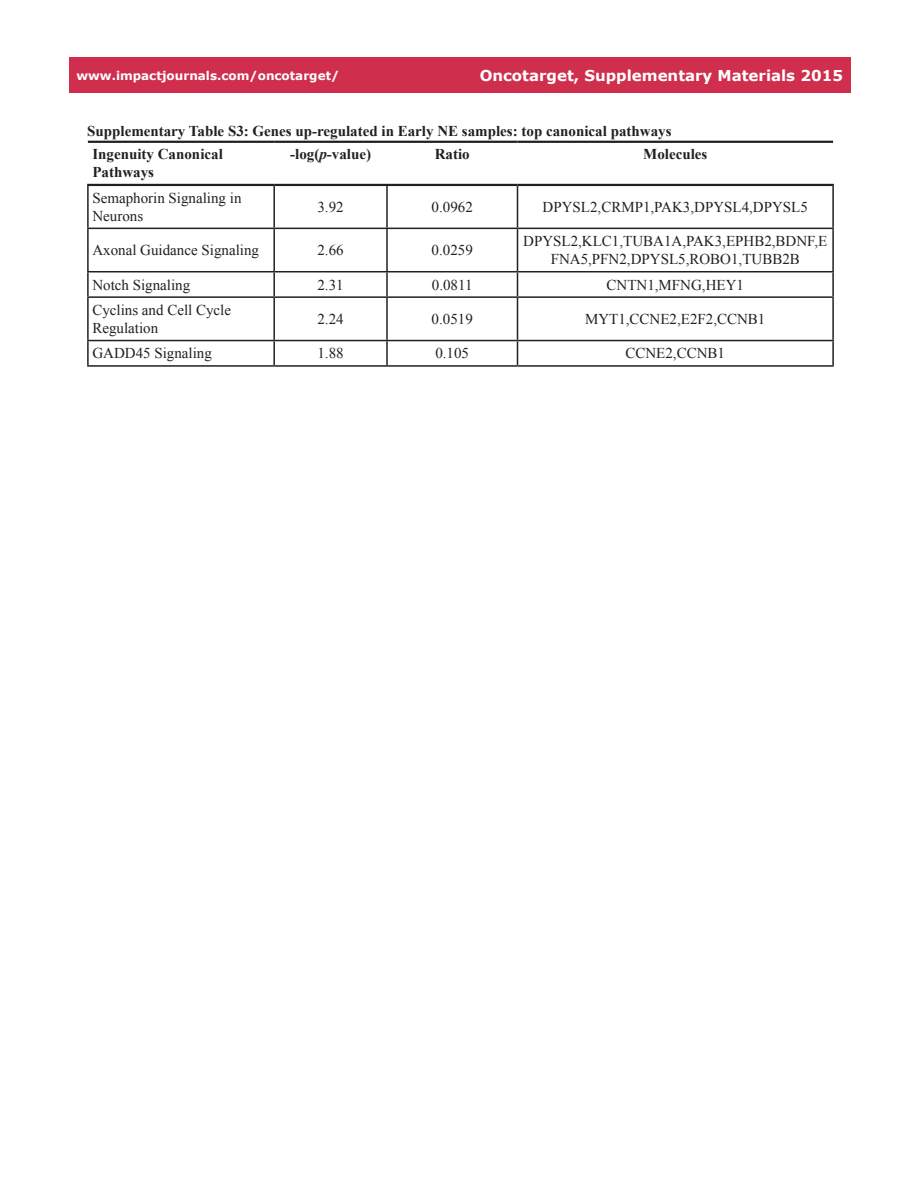
<style>
.page{position:relative;width:918px;height:1188px;background:#fff}
.page>*{position:absolute;margin:0;border:0;box-sizing:border-box;transform-origin:0 0}
.TableText_Center{font:15px/18px "Times New Roman";color:#231f20;text-align:center}
.Table_head{font:700 15px/18px "Times New Roman";color:#231f20}
.TableText{font:15px/18px "Times New Roman";color:#231f20}
.t1{font:700 15px "Verdana";color:#fff}
.t2{font:700 12px "Verdana";color:#fff}
.s1{font-style:italic}
</style>
<div class="page">
<div style="left:69px;top:57px;width:781px;height:36px;background:#cf2e4c"></div>
<svg style="left:88px;top:183px;width:745px;height:1px"></svg>
<hr style="left:88px;top:141px;width:186px;height:2px;background:#231f20">
<hr style="left:274px;top:141px;width:113px;height:2px;background:#231f20">
<hr style="left:387px;top:141px;width:131px;height:2px;background:#231f20">
<hr style="left:518px;top:141px;width:315px;height:2px;background:#231f20">
<hr style="left:87px;top:184px;width:187px;height:2px;background:#231f20">
<hr style="left:274px;top:184px;width:113px;height:2px;background:#231f20">
<hr style="left:387px;top:184px;width:131px;height:2px;background:#231f20">
<hr style="left:518px;top:184px;width:316px;height:2px;background:#231f20">
<hr style="left:87px;top:186px;width:2px;height:42px;background:#231f20">
<hr style="left:832px;top:186px;width:2px;height:42px;background:#231f20">
<hr style="left:87px;top:229px;width:2px;height:42px;background:#231f20">
<hr style="left:832px;top:229px;width:2px;height:42px;background:#231f20">
<hr style="left:87px;top:272px;width:2px;height:24px;background:#231f20">
<hr style="left:832px;top:272px;width:2px;height:24px;background:#231f20">
<hr style="left:87px;top:298px;width:2px;height:42px;background:#231f20">
<hr style="left:832px;top:298px;width:2px;height:42px;background:#231f20">
<hr style="left:87px;top:341px;width:2px;height:24px;background:#231f20">
<hr style="left:832px;top:341px;width:2px;height:24px;background:#231f20">
<hr style="left:87px;top:365px;width:187px;height:2px;background:#231f20">
<hr style="left:274px;top:365px;width:113px;height:2px;background:#231f20">
<hr style="left:387px;top:365px;width:131px;height:2px;background:#231f20">
<hr style="left:518px;top:365px;width:316px;height:2px;background:#231f20">
<hr style="left:273px;top:186px;width:2px;height:42px;background:#231f20">
<hr style="left:386px;top:186px;width:2px;height:42px;background:#231f20">
<hr style="left:517px;top:186px;width:1px;height:42px;background:#231f20">
<hr style="left:87px;top:228px;width:187px;height:1px;background:#231f20">
<hr style="left:274px;top:228px;width:113px;height:1px;background:#231f20">
<hr style="left:273px;top:229px;width:2px;height:42px;background:#231f20">
<hr style="left:387px;top:228px;width:131px;height:1px;background:#231f20">
<hr style="left:386px;top:229px;width:2px;height:42px;background:#231f20">
<hr style="left:518px;top:228px;width:316px;height:1px;background:#231f20">
<hr style="left:517px;top:229px;width:1px;height:42px;background:#231f20">
<hr style="left:87px;top:271px;width:187px;height:1px;background:#231f20">
<hr style="left:274px;top:271px;width:113px;height:1px;background:#231f20">
<hr style="left:273px;top:272px;width:2px;height:24px;background:#231f20">
<hr style="left:387px;top:271px;width:131px;height:1px;background:#231f20">
<hr style="left:386px;top:272px;width:2px;height:24px;background:#231f20">
<hr style="left:518px;top:271px;width:316px;height:1px;background:#231f20">
<svg style="left:517px;top:272px;width:1px;height:24px"></svg>
<hr style="left:87px;top:296px;width:187px;height:2px;background:#231f20">
<hr style="left:274px;top:296px;width:113px;height:2px;background:#231f20">
<hr style="left:273px;top:298px;width:2px;height:42px;background:#231f20">
<hr style="left:387px;top:296px;width:131px;height:2px;background:#231f20">
<hr style="left:386px;top:298px;width:2px;height:42px;background:#231f20">
<hr style="left:518px;top:296px;width:316px;height:2px;background:#231f20">
<hr style="left:517px;top:298px;width:1px;height:42px;background:#231f20">
<hr style="left:87px;top:340px;width:187px;height:1px;background:#231f20">
<hr style="left:274px;top:340px;width:113px;height:1px;background:#231f20">
<hr style="left:273px;top:341px;width:2px;height:24px;background:#231f20">
<hr style="left:387px;top:340px;width:131px;height:1px;background:#231f20">
<hr style="left:386px;top:341px;width:2px;height:24px;background:#231f20">
<hr style="left:518px;top:340px;width:316px;height:1px;background:#231f20">
<svg style="left:517px;top:341px;width:1px;height:24px"></svg>
<p class="t2" style="left:76px;top:67px;width:264px">www.impactjournals.com/oncotarget/</p>
<p class="t1" style="left:480px;top:65px;width:365px">Oncotarget, Supplementary Materials 2015</p>
<p class="Table_head" style="left:87px;top:122px;width:586px">Supplementary Table S3: Genes up-regulated in Early NE samples: top canonical pathways</p>
<p class="Table_head" style="left:92px;top:145px;width:132px">Ingenuity Canonical<br>Pathways</p>
<p class="Table_head" style="left:290px;top:145px;width:82px">-log(<span class="s1">p</span>-value)</p>
<p class="Table_head" style="left:435px;top:145px;width:36px">Ratio</p>
<p class="Table_head" style="left:643px;top:145px;width:66px">Molecules</p>
<p class="TableText" style="left:92px;top:189px;width:151px">Semaphorin Signaling in<br>Neurons</p>
<p class="TableText_Center" style="left:317px;top:198px;width:28px">3.92</p>
<p class="TableText_Center" style="left:432px;top:198px;width:43px">0.0962</p>
<p class="TableText_Center" style="left:543px;top:198px;width:267px">DPYSL2,CRMP1,PAK3,DPYSL4,DPYSL5</p>
<p class="TableText" style="left:92px;top:241px;width:168px">Axonal Guidance Signaling</p>
<p class="TableText_Center" style="left:317px;top:241px;width:28px">2.66</p>
<p class="TableText_Center" style="left:432px;top:241px;width:43px">0.0259</p>
<p class="TableText_Center" style="left:523px;top:232px;width:306px">DPYSL2,KLC1,TUBA1A,PAK3,EPHB2,BDNF,E<br>FNA5,PFN2,DPYSL5,ROBO1,TUBB2B</p>
<p class="TableText" style="left:92px;top:275px;width:99px">Notch Signaling</p>
<p class="TableText_Center" style="left:317px;top:275px;width:28px">2.31</p>
<p class="TableText_Center" style="left:432px;top:275px;width:42px">0.0811</p>
<p class="TableText_Center" style="left:607px;top:275px;width:139px">CNTN1,MFNG,HEY1</p>
<p class="TableText" style="left:92px;top:301px;width:140px">Cyclins and Cell Cycle<br>Regulation</p>
<p class="TableText_Center" style="left:317px;top:310px;width:28px">2.24</p>
<p class="TableText_Center" style="left:432px;top:310px;width:43px">0.0519</p>
<p class="TableText_Center" style="left:585px;top:310px;width:182px">MYT1,CCNE2,E2F2,CCNB1</p>
<p class="TableText" style="left:92px;top:344px;width:121px">GADD45 Signaling</p>
<p class="TableText_Center" style="left:317px;top:344px;width:28px">1.88</p>
<p class="TableText_Center" style="left:435px;top:344px;width:35px">0.105</p>
<p class="TableText_Center" style="left:625px;top:344px;width:101px">CCNE2,CCNB1</p>
</div>
